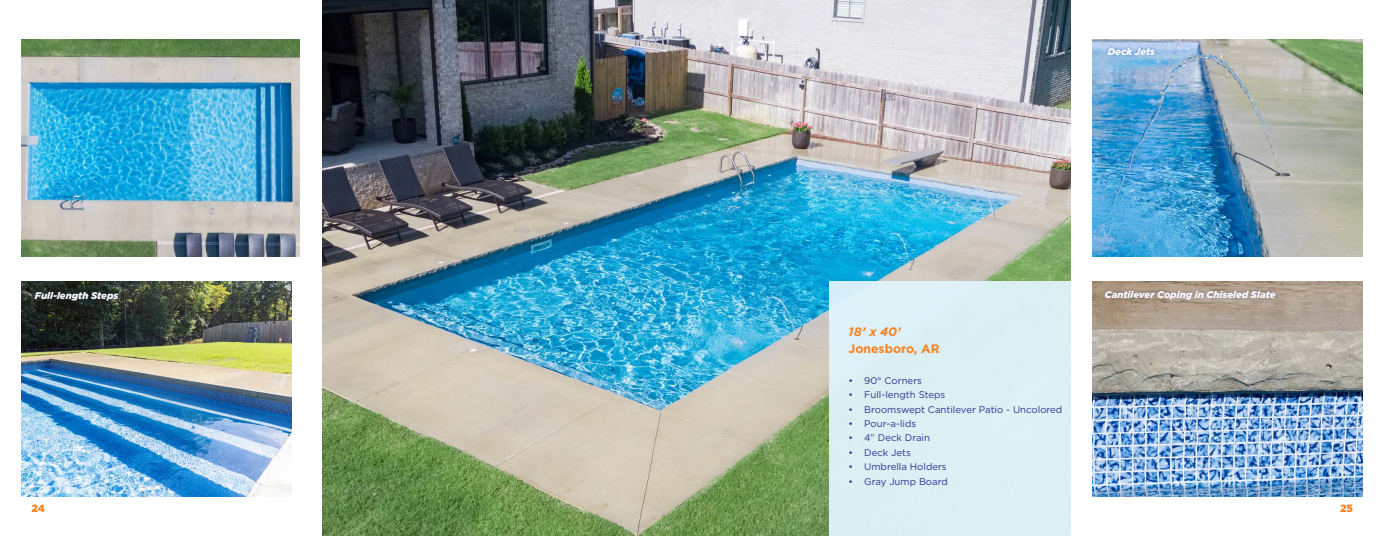
<style>
.page{position:relative;width:1386px;height:536px;background:#fff}
.page>*{position:absolute;margin:0;border:0;box-sizing:border-box;transform-origin:0 0}
.t1{font:700 12.25px "Gotham HTF";color:#f58220}
.t2{font:italic 700 12.25px "Gotham HTF";color:#f58220}
.t3{font:900 10.5px "Gotham";color:#f58220}
.t4{font:9.62px "Gotham HTF";color:#2e3092}
.t5{font:italic 900 9.62px "Gotham HTF";color:#fff}
</style>
<div class="page">
<img style="left:322px;top:0;width:749px;height:535px">
<img style="left:22px;top:39px;width:277px;height:217px">
<img style="left:1093px;top:39px;width:269px;height:217px">
<img style="left:22px;top:281px;width:269px;height:215px">
<img style="left:1093px;top:281px;width:269px;height:215px">
<div style="left:31px;top:288px;width:91px;height:16px;background:#2e3092;opacity:.39"></div>
<div style="left:1102px;top:287px;width:177px;height:15px;background:#2e3092;opacity:.38"></div>
<div style="left:1104px;top:44px;width:54px;height:14px;background:#2e3092;opacity:.34"></div>
<div style="left:829px;top:281px;width:242px;height:255px;background:#dcf0f4"></div>
<p class="t5" style="left:1108px;top:46px;width:49px">Deck Jets</p>
<p class="t5" style="left:35px;top:290px;width:85px">Full-length Steps</p>
<p class="t5" style="left:1105px;top:288px;width:172px">Cantilever Coping in Chiseled Slate</p>
<p class="t2" style="left:848px;top:325px;width:54px">18’ x 40’</p>
<p class="t1" style="left:848px;top:341px;width:93px">Jonesboro, AR</p>
<p class="t4" style="left:848px;top:375px;width:75px">• 90° Corners</p>
<p class="t4" style="left:848px;top:389px;width:98px">• Full-length Steps</p>
<p class="t4" style="left:848px;top:404px;width:215px">• Broomswept Cantilever Patio - Uncolored</p>
<p class="t4" style="left:848px;top:418px;width:69px">• Pour-a-lids</p>
<p class="t4" style="left:848px;top:432px;width:83px">• 4” Deck Drain</p>
<p class="t4" style="left:848px;top:447px;width:64px">• Deck Jets</p>
<p class="t4" style="left:848px;top:461px;width:100px">• Umbrella Holders</p>
<p class="t4" style="left:848px;top:475px;width:101px">• Gray Jump Board</p>
<p class="t3" style="left:32px;top:502px;width:15px">24</p>
<p class="t3" style="left:1340px;top:502px;width:15px">25</p>
</div>
